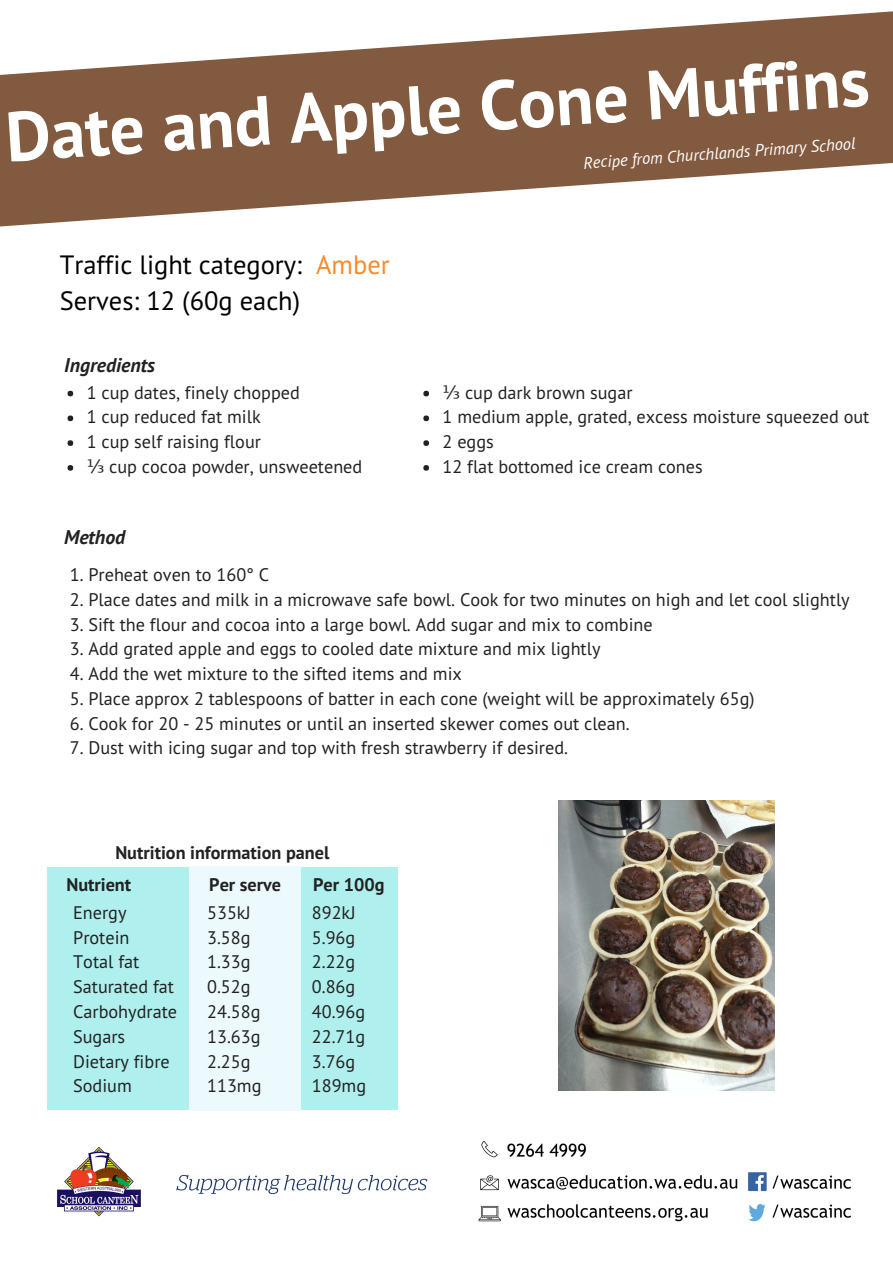
<style>
.page{position:relative;width:893px;height:1263px;background:#fff}
.page>*{position:absolute;margin:0;border:0;box-sizing:border-box;transform-origin:0 0}
.t1{font:700 69.6px "PT Sans";color:#fff}
.t2{font:26.55px/36px "PT Sans";color:#000}
.t3{font:italic 700 19.8px "PT Sans";color:#222}
.t4{font:18.15px/24.8px "PT Sans";color:#222}
.t5{font:700 18.15px "PT Sans";color:#222}
.t6{font:italic 16.5px "PT Sans";color:#fff}
.s1{color:#f78b2d}
.s2{font-family:"DejaVu Sans"}
</style>
<div class="page">
<svg style="left:0;top:11px;width:893px;height:215px;fill:#825a40"></svg>
<svg style="left:68px;top:391px;width:5px;height:5px"></svg>
<svg style="left:68px;top:415px;width:5px;height:6px"></svg>
<svg style="left:68px;top:440px;width:5px;height:6px"></svg>
<svg style="left:68px;top:465px;width:5px;height:6px"></svg>
<div style="left:47px;top:867px;width:350px;height:242px;background:#afefee"></div>
<div style="left:189px;top:866px;width:112px;height:244px;background:#edfafd"></div>
<img style="left:478px;top:1141px;width:373px;height:81px">
<img style="left:57px;top:1147px;width:371px;height:70px">
<svg style="left:423px;top:391px;width:6px;height:5px"></svg>
<svg style="left:423px;top:415px;width:6px;height:6px"></svg>
<svg style="left:423px;top:440px;width:6px;height:6px"></svg>
<svg style="left:423px;top:465px;width:6px;height:6px"></svg>
<img style="left:558px;top:801px;width:217px;height:289px">
<h1 class="t1" style="left:3px;top:93px;width:867px;rotate:-4deg">Date and Apple Cone Muffins</h1>
<p class="t6" style="left:583px;top:152px;width:274px;rotate:-4deg">Recipe from Churchlands Primary School</p>
<h2 class="t2" style="left:60px;top:246px;width:332px">Traffic light category: <span class="s1">Amber<br></span>Serves: 12 (60g each)</h2>
<p class="t3" style="left:64px;top:351px;width:92px">Ingredients</p>
<p class="t4" style="left:87px;top:379px;width:277px">1 cup dates, finely chopped<br>1 cup reduced fat milk<br>1 cup self raising flour<br><span class="s2">⅓</span> cup cocoa powder, unsweetened</p>
<p class="t4" style="left:443px;top:379px;width:428px"><span class="s2">⅓</span> cup dark brown sugar<br>1 medium apple, grated, excess moisture squeezed out<br>2 eggs<br>12 flat bottomed ice cream cones</p>
<p class="t3" style="left:64px;top:524px;width:63px">Method</p>
<p class="t4" style="left:70px;top:562px;width:201px">1. Preheat oven to 160° C</p>
<p class="t4" style="left:70px;top:587px;width:781px">2. Place dates and milk in a microwave safe bowl. Cook for two minutes on high and let cool slightly</p>
<p class="t4" style="left:70px;top:611px;width:584px">3. Sift the flour and cocoa into a large bowl. Add sugar and mix to combine</p>
<p class="t4" style="left:70px;top:636px;width:532px">3. Add grated apple and eggs to cooled date mixture and mix lightly</p>
<p class="t4" style="left:70px;top:661px;width:394px">4. Add the wet mixture to the sifted items and mix</p>
<p class="t4" style="left:70px;top:686px;width:686px">5. Place approx 2 tablespoons of batter in each cone (weight will be approximately 65g)</p>
<p class="t4" style="left:70px;top:711px;width:561px">6. Cook for 20 - 25 minutes or until an inserted skewer comes out clean.</p>
<p class="t4" style="left:70px;top:735px;width:500px">7. Dust with icing sugar and top with fresh strawberry if desired.</p>
<p class="t5" style="left:115px;top:841px;width:216px">Nutrition information panel</p>
<p class="t5" style="left:66px;top:872px;width:66px">Nutrient</p>
<p class="t5" style="left:209px;top:872px;width:73px">Per serve</p>
<p class="t5" style="left:313px;top:872px;width:73px">Per 100g</p>
<p class="t4" style="left:73px;top:900px;width:105px">Energy<br>Protein<br>Total fat<br>Saturated fat<br>Carbohydrate<br>Sugars<br>Dietary fibre<br>Sodium</p>
<p class="t4" style="left:207px;top:900px;width:56px">535kJ<br>3.58g<br>1.33g<br>0.52g<br>24.58g<br>13.63g<br>2.25g<br>113mg</p>
<p class="t4" style="left:312px;top:900px;width:56px">892kJ<br>5.96g<br>2.22g<br>0.86g<br>40.96g<br>22.71g<br>3.76g<br>189mg</p>
</div>
